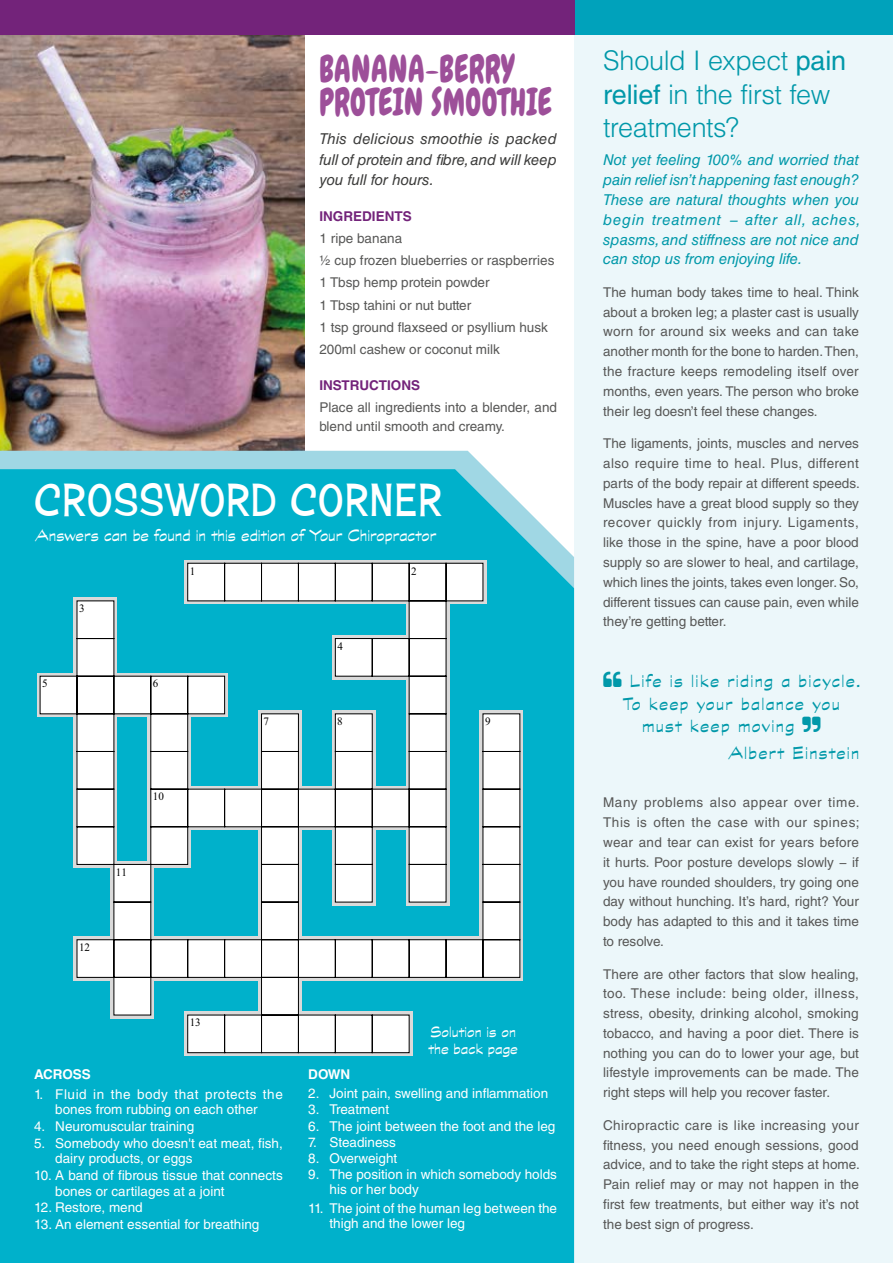
<style>
.page{position:relative;width:893px;height:1263px;background:#fff}
.page>*{position:absolute;margin:0;border:0;box-sizing:border-box;transform-origin:0 0}
.t1{font:45px "Cherry Cream Soda";letter-spacing:.1em;color:#fff;scale:.6 1}
.t2{font:37.5px/32.7px "Chewy";letter-spacing:.02em;color:#9d4f99;scale:.8 1}
.t3{font:300 27px/33.3px "Helvetica LT Std";letter-spacing:-.015em;color:#0098a9}
.t4{font:19.5px "Graphite Std";letter-spacing:.07em;color:#0098a9}
.t5{font:18px "Graphite Std";color:#fff}
.t6{font:16.5px/16.5px "Graphite Std";letter-spacing:.005em;color:#fff}
.t7{font:italic 15px/19.8px "Helvetica LT Std";color:#0098a9}
.t8{font:italic 15px/20.7px "Helvetica LT Std";letter-spacing:-.005em;color:#3c3c3b;text-align:justify}
.t9{font:13.5px/19.8px "Helvetica LT Std";color:#575756;text-align:justify}
.t10{font:13.5px/15.6px "Helvetica LT Std";color:#fff}
.t11{font:13.5px/15.6px "Helvetica LT Std";letter-spacing:.02em;color:#fff;text-align:center}
.t12{font:700 13.5px "Helvetica LT Std";color:#73237a}
.t13{font:700 13.5px "Helvetica LT Std";color:#fff}
.t14{font:11.25px "Times New Roman";color:#000}
.s1{font-weight:400}
</style>
<div class="page">
<div style="left:574px;top:34px;width:319px;height:1229px;background:#ecf7fa"></div>
<div style="left:573px;top:0;width:320px;height:34px;background:#00a2bb"></div>
<img style="left:0;top:34px;width:304px;height:417px">
<div style="left:0;top:0;width:574px;height:34px;background:#73237a"></div>
<div style="left:0;top:451px;width:486px;height:18px;background:#a0d7e4"></div>
<div style="left:0;top:469px;width:574px;height:794px;background:#00b1cb"></div>
<hr style="left:37px;top:676px;width:3px;height:38px;background:#dadada">
<hr style="left:188px;top:560px;width:37px;height:3px;background:#dadada">
<hr style="left:188px;top:1053px;width:37px;height:3px;background:#dadada">
<hr style="left:225px;top:560px;width:37px;height:3px;background:#dadada">
<hr style="left:225px;top:1053px;width:37px;height:3px;background:#dadada">
<hr style="left:262px;top:560px;width:36px;height:3px;background:#dadada">
<hr style="left:262px;top:1053px;width:36px;height:3px;background:#dadada">
<hr style="left:298px;top:560px;width:37px;height:3px;background:#dadada">
<hr style="left:298px;top:1053px;width:37px;height:3px;background:#dadada">
<hr style="left:335px;top:560px;width:37px;height:3px;background:#dadada">
<hr style="left:335px;top:1053px;width:37px;height:3px;background:#dadada">
<hr style="left:372px;top:560px;width:37px;height:3px;background:#dadada">
<hr style="left:372px;top:1053px;width:37px;height:3px;background:#dadada">
<hr style="left:409px;top:560px;width:37px;height:3px;background:#dadada">
<hr style="left:446px;top:560px;width:37px;height:3px;background:#dadada">
<hr style="left:520px;top:714px;width:3px;height:37px;background:#dadada">
<hr style="left:520px;top:751px;width:3px;height:38px;background:#dadada">
<hr style="left:520px;top:789px;width:3px;height:38px;background:#dadada">
<hr style="left:520px;top:827px;width:3px;height:37px;background:#dadada">
<hr style="left:520px;top:864px;width:3px;height:38px;background:#dadada">
<hr style="left:520px;top:902px;width:3px;height:38px;background:#dadada">
<hr style="left:520px;top:940px;width:3px;height:37px;background:#dadada">
<svg style="left:40px;top:563px;width:480px;height:490px"></svg>
<h2 class="t2" style="left:319px;top:53px;width:292px">BANANA-BERRY<br>PROTEIN SMOOTHIE</h2>
<p class="t8" style="left:319px;top:128px;width:239px">This delicious smoothie is packed full of protein and fibre, and will keep you full for hours.</p>
<p class="t12" style="left:319px;top:208px;width:94px">INGREDIENTS</p>
<p class="t9" style="left:319px;top:227px;width:237px;line-height:22.4px;text-align:left">1 ripe banana<br>½ cup frozen blueberries or raspberries<br>1 Tbsp hemp protein powder<br>1 Tbsp tahini or nut butter<br>1 tsp ground flaxseed or psyllium husk<br>200ml cashew or coconut milk</p>
<p class="t12" style="left:319px;top:377px;width:102px">INSTRUCTIONS</p>
<p class="t9" style="left:319px;top:397px;width:239px;line-height:19.2px">Place all ingredients into a blender, and blend until smooth and creamy.</p>
<h1 class="t1" style="left:35px;top:472px;width:679px">CROSSWORD CORNER</h1>
<h3 class="t5" style="left:36px;top:525px;width:402px">Answers can be found in this edition of Your Chiropractor</h3>
<p class="t14" style="left:79px;top:601px;width:7px">3</p>
<p class="t14" style="left:42px;top:676px;width:7px">5</p>
<p class="t14" style="left:153px;top:676px;width:7px">6</p>
<p class="t14" style="left:79px;top:940px;width:13px">12</p>
<p class="t14" style="left:116px;top:864px;width:13px">11</p>
<p class="t14" style="left:153px;top:789px;width:13px">10</p>
<p class="t14" style="left:190px;top:563px;width:7px">1</p>
<p class="t14" style="left:411px;top:563px;width:7px">2</p>
<p class="t14" style="left:337px;top:638px;width:7px">4</p>
<p class="t14" style="left:264px;top:714px;width:7px">7</p>
<p class="t14" style="left:337px;top:714px;width:7px">8</p>
<p class="t14" style="left:485px;top:714px;width:7px">9</p>
<p class="t14" style="left:190px;top:1015px;width:13px">13</p>
<p class="t6" style="left:428px;top:1024px;width:91px">Solution is on the back page</p>
<p class="t13" style="left:34px;top:1066px;width:58px">ACROSS</p>
<p class="t11" style="left:34px;top:1086px;width:250px">1. Fluid in the body that protects the bones from rubbing on each other</p>
<p class="t10" style="left:34px;top:1118px;width:162px">4. Neuromuscular training</p>
<p class="t10" style="left:55px;top:1135px;width:229px;text-indent:-21px">5. Somebody who doesn't eat meat, fish, dairy products, or eggs</p>
<p class="t10" style="left:55px;top:1167px;width:229px;text-indent:-21px">10. A band of fibrous tissue that connects bones or cartilages at a joint</p>
<p class="t10" style="left:34px;top:1200px;width:110px">12. Restore, mend</p>
<p class="t10" style="left:34px;top:1216px;width:227px">13. An element essential for breathing</p>
<p class="t13" style="left:308px;top:1066px;width:44px">DOWN</p>
<p class="t10" style="left:308px;top:1086px;width:242px">2. Joint pain, swelling and inflammation</p>
<p class="t10" style="left:308px;top:1102px;width:82px">3. Treatment</p>
<p class="t10" style="left:308px;top:1118px;width:249px">6. The joint between the foot and the leg</p>
<p class="t10" style="left:308px;top:1134px;width:89px">7. Steadiness</p>
<p class="t10" style="left:308px;top:1150px;width:91px">8. Overweight</p>
<p class="t10" style="left:330px;top:1167px;width:229px;line-height:15px;text-indent:-21px">9. The position in which somebody holds his or her body</p>
<p class="t10" style="left:330px;top:1201px;width:229px;line-height:15px;text-indent:-21px">11. The joint of the human leg between the thigh and the lower leg</p>
<h3 class="t3" style="left:603px;top:44px;width:245px">Should I expect <span class="s1">pain relief</span> in the first few treatments?</h3>
<p class="t7" style="left:603px;top:150px;width:259px">Not yet feeling 100% and worried that pain relief isn’t happening fast enough?<br>These are natural thoughts when you begin treatment − after all, aches, spasms, and stiffness are not nice and can stop us from enjoying life.</p>
<p class="t9" style="left:603px;top:282px;width:257px">The human body takes time to heal. Think about a broken leg; a plaster cast is usually worn for around six weeks and can take another month for the bone to harden. Then, the fracture keeps remodeling itself over months, even years. The person who broke their leg doesn’t feel these changes.</p>
<p class="t9" style="left:603px;top:433px;width:258px">The ligaments, joints, muscles and nerves also require time to heal. Plus, different parts of the body repair at different speeds.<br>Muscles have a great blood supply so they recover quickly from injury. Ligaments, like those in the spine, have a poor blood supply so are slower to heal, and cartilage, which lines the joints, takes even longer. So, different tissues can cause pain, even while they’re getting better.</p>
<h3 class="t4" style="left:630px;top:670px;width:232px">Life is like riding a bicycle.</h3>
<h3 class="t4" style="left:623px;top:693px;width:218px">To keep your balance you</h3>
<h3 class="t4" style="left:642px;top:715px;width:154px">must keep moving</h3>
<h3 class="t4" style="left:729px;top:742px;width:132px">Albert Einstein</h3>
<p class="t9" style="left:603px;top:793px;width:258px">Many problems also appear over time.<br>This is often the case with our spines; wear and tear can exist for years before it hurts. Poor posture develops slowly − if you have rounded shoulders, try going one day without hunching. It’s hard, right? Your body has adapted to this and it takes time to resolve.</p>
<p class="t9" style="left:603px;top:964px;width:257px">There are other factors that slow healing, too. These include: being older, illness, stress, obesity, drinking alcohol, smoking tobacco, and having a poor diet. There is nothing you can do to lower your age, but lifestyle improvements can be made. The right steps will help you recover faster.</p>
<p class="t9" style="left:603px;top:1115px;width:258px">Chiropractic care is like increasing your fitness, you need enough sessions, good advice, and to take the right steps at home.<br>Pain relief may or may not happen in the first few treatments, but either way it’s not the best sign of progress.</p>
</div>
